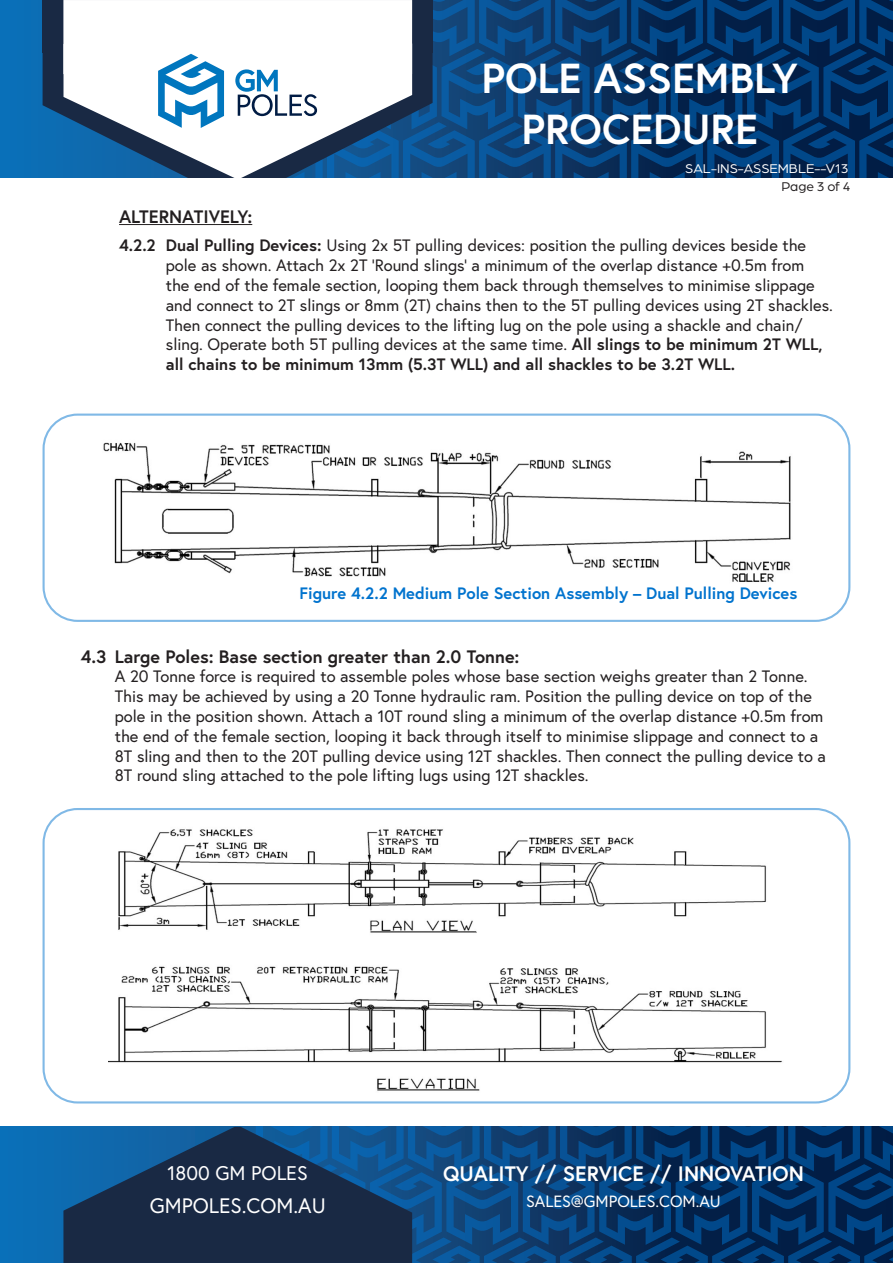
<style>
.page{position:relative;width:893px;height:1263px;background:#fff}
.page>*{position:absolute;margin:0;border:0;box-sizing:border-box;transform-origin:0 0}
.t1{font:700 41.85px/50.2px "Europa";color:#fff;text-align:center}
.t2{font:700 20.85px "Europa";color:#fff}
.t3{font:20.85px "Europa";color:#fff}
.t4{font:19.8px "Europa";color:#fff}
.t5{font:700 18px "Europa";color:#231f20}
.t6{font:16.5px/19.8px "Europa";color:#231f20}
.t7{font:700 16.5px "Europa";color:#0073ce}
.t8{font:16.2px "Europa";color:#fff}
.t9{font:13.5px "Arboria";color:#fff}
.t10{font:13.5px "Arboria";color:#231f20}
.s1{font-weight:700}
</style>
<div class="page">
<div style="left:0;top:0;width:893px;height:178px;background:#0a6eb6"></div>
<svg style="left:43px;top:52px;width:20px;height:64px"></svg>
<div style="left:43px;top:0;width:390px;height:52px;background:#192944"></div>
<div style="left:63px;top:0;width:349px;height:74px;background:#fff"></div>
<svg style="left:63px;top:44px;width:172px;height:134px;fill:#fff"></svg>
<svg style="left:158px;top:54px;width:66px;height:74px"></svg>
<svg style="left:235px;top:0;width:658px;height:178px;background:#38628c"></svg>
<div style="left:0;top:1127px;width:893px;height:136px;background:#0c6eb5"></div>
<svg style="left:412px;top:1127px;width:481px;height:136px;background:#063b71"></svg>
<svg style="left:63px;top:1127px;width:349px;height:136px;fill:#192944"></svg>
<div style="left:43px;top:808px;width:807px;height:295px;border:2px solid #0073ce;border-radius:34px"></div>
<div style="left:43px;top:414px;width:807px;height:208px;border:2px solid #0073ce;border-radius:34px"></div>
<hr style="left:119px;top:224px;width:133px;height:1px;background:#231f20">
<img style="left:103px;top:442px;width:688px;height:140px">
<img style="left:108px;top:829px;width:674px;height:262px">
<h1 class="t1" style="left:481px;top:52px;width:318px">POLE ASSEMBLY<br>PROCEDURE</h1>
<p class="t9" style="left:685px;top:159px;width:165px">SAL-INS-ASSEMBLE--V13</p>
<p class="t10" style="left:781px;top:178px;width:71px">Page 3 of 4</p>
<p class="t5" style="left:119px;top:205px;width:135px">ALTERNATIVELY:</p>
<p class="t6" style="left:166px;top:235px;width:669px;text-indent:-47px"><span class="s1">4.2.2 Dual Pulling Devices:</span> Using 2x 5T pulling devices: position the pulling devices beside the pole as shown. Attach 2x 2T ‘Round slings’ a minimum of the overlap distance +0.5m from<br>the end of the female section, looping them back through themselves to minimise slippage and connect to 2T slings or 8mm (2T) chains then to the 5T pulling devices using 2T shackles.<br>Then connect the pulling devices to the lifting lug on the pole using a shackle and chain/ sling. Operate both 5T pulling devices at the same time. <span class="s1">All slings to be minimum 2T WLL, all chains to be minimum 13mm (5.3T WLL) and all shackles to be 3.2T WLL.</span></p>
<p class="t7" style="left:299px;top:582px;width:499px">Figure 4.2.2 Medium Pole Section Assembly – Dual Pulling Devices</p>
<p class="t5" style="left:81px;top:644px;width:440px">4.3 Large Poles: Base section greater than 2.0 Tonne:</p>
<p class="t6" style="left:115px;top:666px;width:713px">A 20 Tonne force is required to assemble poles whose base section weighs greater than 2 Tonne.<br>This may be achieved by using a 20 Tonne hydraulic ram. Position the pulling device on top of the pole in the position shown. Attach a 10T round sling a minimum of the overlap distance +0.5m from the end of the female section, looping it back through itself to minimise slippage and connect to a 8T sling and then to the 20T pulling device using 12T shackles. Then connect the pulling device to a 8T round sling attached to the pole lifting lugs using 12T shackles.</p>
<p class="t4" style="left:168px;top:1160px;width:142px">1800 GM POLES</p>
<p class="t3" style="left:150px;top:1192px;width:177px">GMPOLES.COM.AU</p>
<p class="t2" style="left:443px;top:1159px;width:362px">QUALITY // SERVICE // INNOVATION</p>
<p class="t8" style="left:526px;top:1189px;width:196px">SALES@GMPOLES.COM.AU</p>
<p class="t8" style="left:526px;top:1191px;width:196px">SALES@GMPOLES.COM.AU</p>
</div>
